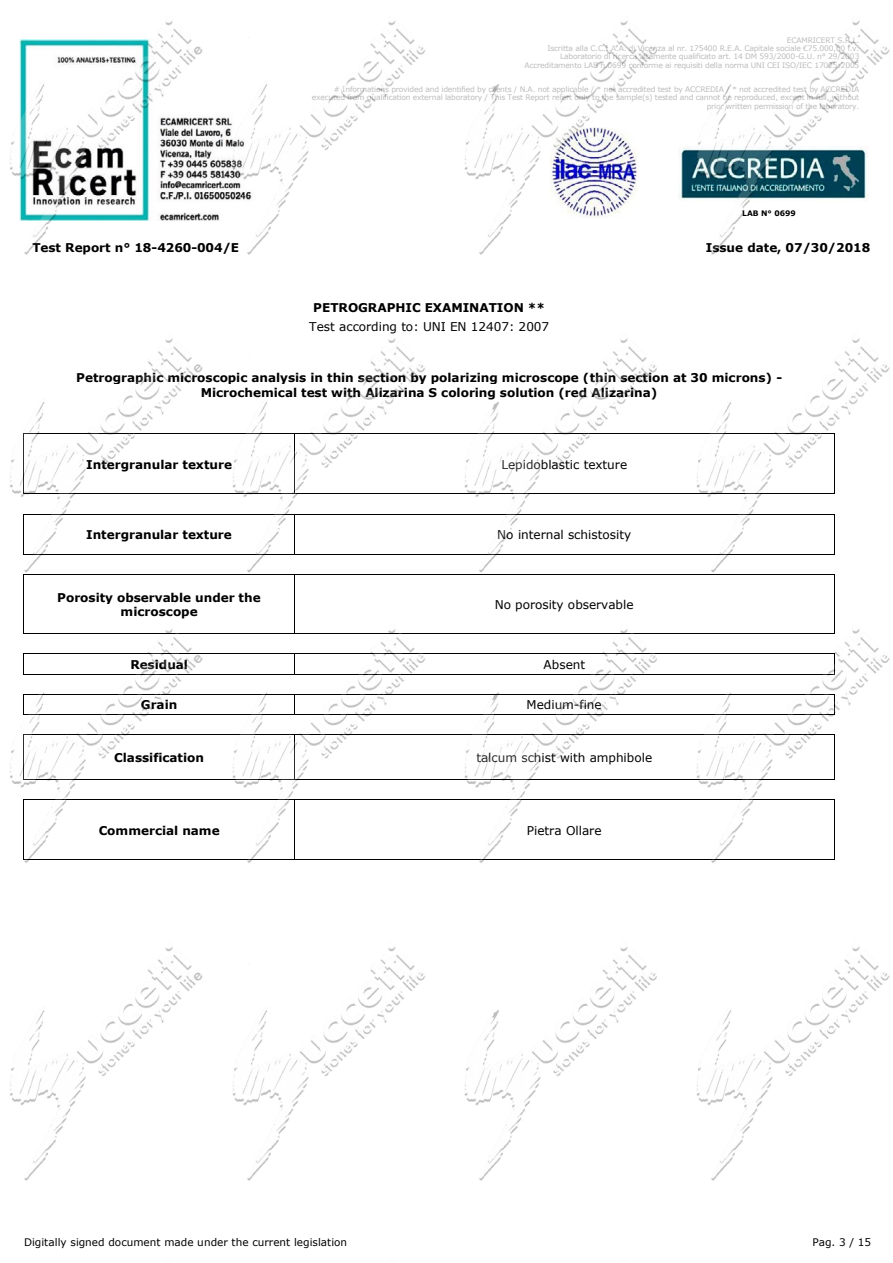
<style>
.page{position:relative;width:893px;height:1263px;background:#fff}
.page>*{position:absolute;margin:0;border:0;box-sizing:border-box;transform-origin:0 0}
.t1{font:700 12px/14.5px "Verdana";color:#000;text-align:center}
.t2{font:12px "Verdana";letter-spacing:-.005em;color:#000}
.t3{font:10.5px "Verdana";color:#000}
.t4{font:7.5px/8.2px "Verdana";letter-spacing:-.02em;color:#bdbcbc;text-align:right}
.t5{font:700 7.5px "Verdana";color:#000}
</style>
<div class="page">
<img style="left:10px;top:20px;width:879px;height:843px">
<img style="left:10px;top:946px;width:879px;height:235px">
<p class="t4" style="left:525px;top:36px;width:336px">ECAMRICERT S.R.L.<br>Iscritta alla C.C.I.A.A. di Vicenza al nr. 175400 R.E.A. Capitale sociale €75.000,00 i.v.<br>Laboratorio di ricerca altamente qualificato art. 14 DM 593/2000-G.U. n° 29/2003<br>Accreditamento LAB n.0699 conforme ai requisiti della norma UNI CEI ISO/IEC 17025:2005</p>
<p class="t4" style="left:312px;top:85px;width:549px"># Informations provided and identified by clients / N.A. not applicable / * not accredited test by ACCREDIA / * not accredited test by ACCREDIA executed from qualification external laboratory / This Test Report refert only to the sample(s) tested and cannot be reproduced, except in full, without prior written permission of the laboratory.</p>
<p class="t5" style="left:742px;top:208px;width:55px">LAB N° 0699</p>
<h1 class="t1" style="left:32px;top:240px;width:208px">Test Report n° 18-4260-004/E</h1>
<h1 class="t1" style="left:706px;top:240px;width:166px">Issue date, 07/30/2018</h1>
<h1 class="t1" style="left:313px;top:300px;width:233px">PETROGRAPHIC EXAMINATION **</h1>
<h1 class="t2" style="left:309px;top:318px;width:241px">Test according to: UNI EN 12407: 2007</h1>
<h1 class="t1" style="left:76px;top:370px;width:707px">Petrographic microscopic analysis in thin section by polarizing microscope (thin section at 30 microns) -<br>Microchemical test with Alizarina S coloring solution (red Alizarina)</h1>
<h1 class="t1" style="left:86px;top:457px;width:147px">Intergranular texture</h1>
<h1 class="t2" style="left:501px;top:456px;width:127px">Lepidoblastic texture</h1>
<h1 class="t1" style="left:86px;top:527px;width:147px">Intergranular texture</h1>
<h1 class="t2" style="left:497px;top:527px;width:135px">No internal schistosity</h1>
<h1 class="t1" style="left:57px;top:590px;width:205px">Porosity observable under the microscope</h1>
<h1 class="t2" style="left:495px;top:596px;width:140px">No porosity observable</h1>
<h1 class="t1" style="left:130px;top:657px;width:59px">Residual</h1>
<h1 class="t2" style="left:544px;top:656px;width:43px">Absent</h1>
<h1 class="t1" style="left:141px;top:697px;width:38px">Grain</h1>
<h1 class="t2" style="left:527px;top:697px;width:77px">Medium-fine</h1>
<h1 class="t1" style="left:114px;top:750px;width:91px">Classification</h1>
<h1 class="t2" style="left:476px;top:749px;width:177px">talcum schist with amphibole</h1>
<h1 class="t1" style="left:99px;top:823px;width:123px">Commercial name</h1>
<h1 class="t2" style="left:527px;top:822px;width:76px">Pietra Ollare</h1>
<h2 class="t3" style="left:24px;top:1235px;width:325px">Digitally signed document made under the current legislation</h2>
<h2 class="t3" style="left:812px;top:1235px;width:60px">Pag. 3 / 15</h2>
</div>
